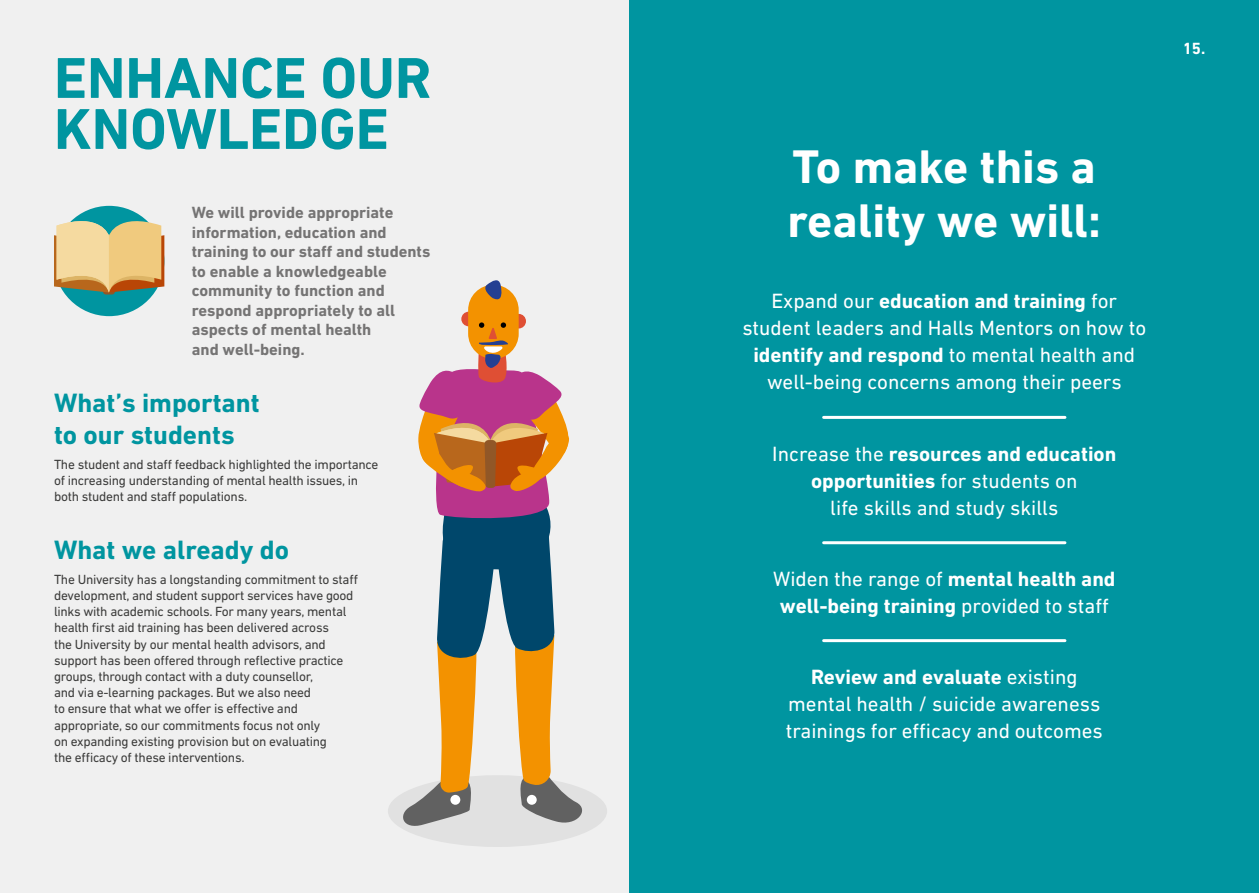
<style>
.page{position:relative;width:1259px;height:893px;background:#f0f0f0}
.page>*{position:absolute;margin:0;border:0;box-sizing:border-box;transform-origin:0 0}
.t1{font:700 58.5px/51px "DIN Next LT Pro";color:#0095a0}
.t2{font:700 48px/54px "DIN Next LT Pro";color:#fff}
.t3{font:700 27px/32.4px "DIN Next LT Pro";color:#0095a0}
.t4{font:21px/27px "DIN Next LT Pro";color:#fff;text-align:center}
.t5{font:700 21px/27px "DIN Next LT Pro";color:#fff;text-align:center}
.t6{font:700 16.5px/19.5px "DIN Next LT Pro";color:#757474}
.t7{font:700 16.5px "DIN Next LT Pro";color:#fff}
.t8{font:13.5px/16.2px "DIN Next LT Pro";letter-spacing:-.02em;color:#3c3c3b}
.s1{font-weight:700}
.s2{font-weight:400}
</style>
<div class="page">
<div style="left:629px;top:0;width:630px;height:893px;background:#0095a0"></div>
<div style="left:54px;top:206px;width:110px;height:110px;background:#0095a0;border-radius:50%"></div>
<hr style="left:823px;top:639px;width:242px;height:3px;background:#fff">
<hr style="left:823px;top:541px;width:242px;height:3px;background:#fff">
<hr style="left:823px;top:416px;width:242px;height:3px;background:#fff">
<svg style="left:103px;top:239px;width:12px;height:55px"></svg>
<svg style="left:54px;top:211px;width:110px;height:81px"></svg>
<div style="left:388px;top:775px;width:219px;height:72px;background:#e1e1e1;border-radius:50%"></div>
<div style="left:511px;top:314px;width:15px;height:14px;background:#df4f34;border-radius:50%"></div>
<div style="left:461px;top:312px;width:15px;height:14px;background:#df4f34;border-radius:50%"></div>
<div style="left:468px;top:285px;width:51px;height:74px;background:#f39200;border-radius:25px"></div>
<svg style="left:483px;top:280px;width:19px;height:20px"></svg>
<svg style="left:403px;top:322px;width:179px;height:504px"></svg>
<h1 class="t1" style="left:54px;top:52px;width:379px">ENHANCE OUR<br>KNOWLEDGE</h1>
<p class="t6" style="left:192px;top:203px;width:240px">We will provide appropriate information, education and training to our staff and students to enable a knowledgeable community to function and respond appropriately to all aspects of mental health<br>and well-being.</p>
<h3 class="t3" style="left:54px;top:386px;width:207px">What’s important to our students</h3>
<p class="t8" style="left:54px;top:456px;width:326px">The student and staff feedback highlighted the importance of increasing understanding of mental health issues, in both student and staff populations.</p>
<h3 class="t3" style="left:54px;top:533px;width:236px">What we already do</h3>
<p class="t8" style="left:54px;top:571px;width:305px">The University has a longstanding commitment to staff development, and student support services have good links with academic schools. For many years, mental health first aid training has been delivered across<br>the University by our mental health advisors, and support has been offered through reflective practice groups, through contact with a duty counsellor,<br>and via e-learning packages. But we also need<br>to ensure that what we offer is effective and appropriate, so our commitments focus not only<br>on expanding existing provision but on evaluating<br>the efficacy of these interventions.</p>
<h2 class="t2" style="left:787px;top:140px;width:315px">To make this a reality we will:</h2>
<h3 class="t4" style="left:742px;top:287px;width:405px">Expand our <span class="s1">education and training</span> for student leaders and Halls Mentors on how to <span class="s1">identify and respond</span> to mental health and well-being concerns among their peers</h3>
<h3 class="t4" style="left:772px;top:440px;width:345px">Increase the <span class="s1">resources and education opportunities</span> for students on<br>life skills and study skills</h3>
<h3 class="t5" style="left:773px;top:565px;width:344px"><span class="s2">Widen the range of</span> mental health and well-being training <span class="s2">provided to staff</span></h3>
<h3 class="t4" style="left:785px;top:663px;width:319px"><span class="s1">Review and evaluate</span> existing mental health / suicide awareness trainings for efficacy and outcomes</h3>
<p class="t7" style="left:1182px;top:39px;width:24px">15.</p>
</div>
